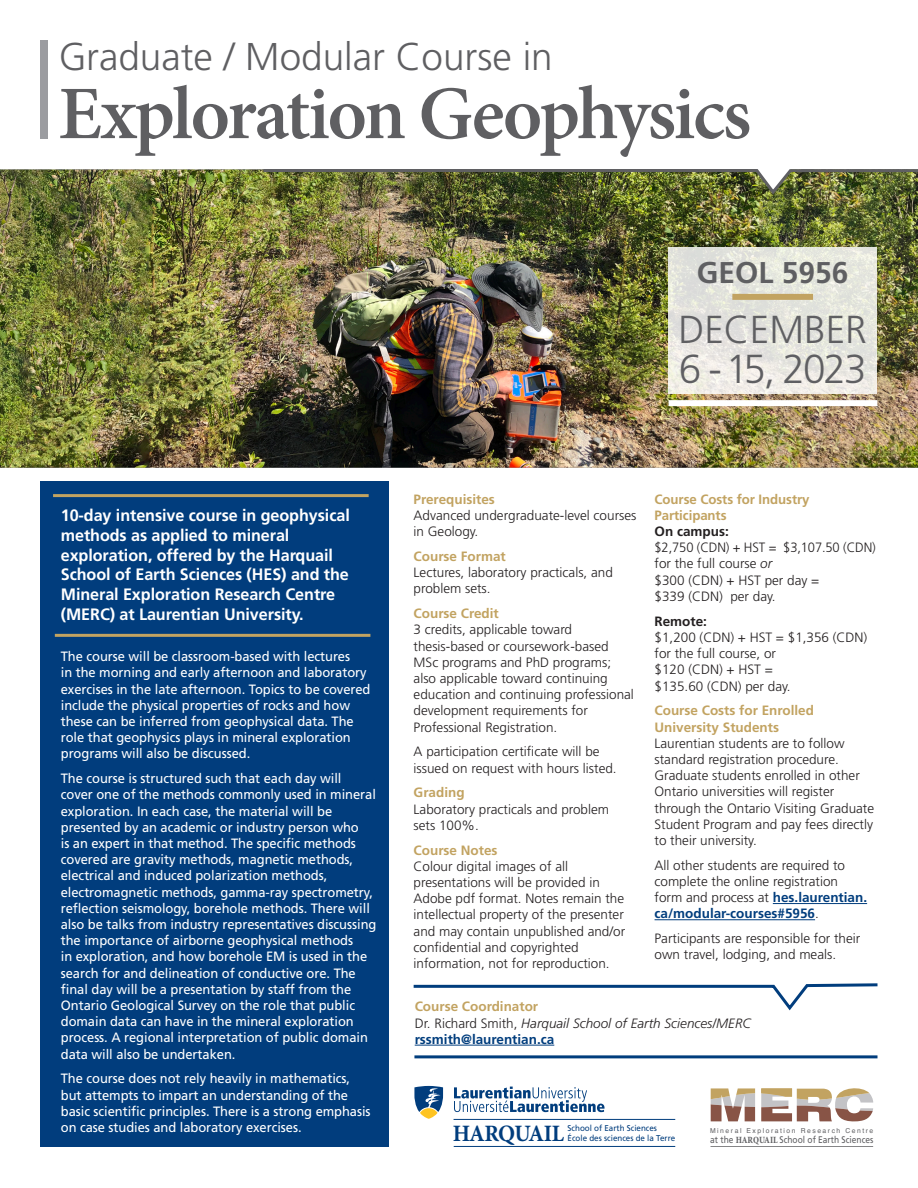
<style>
.page{position:relative;width:918px;height:1188px;background:#fff}
.page>*{position:absolute;margin:0;border:0;box-sizing:border-box;transform-origin:0 0}
.t1{font:600 75.6px "Minion Pro";letter-spacing:-.03em;color:#5f5f62}
.FirstPara_0p0{font:300 40.5px "Frutiger LT Std";letter-spacing:-.05em;color:#5f5f62}
.FirstPara_0p0-2{font:300 39px "Frutiger LT Std";color:#5f5f62}
.t2{font:300 38.7px "Frutiger LT Std";color:#5f5f62}
.FirstPara_0p0-3{font:700 30px "Frutiger LT Std";color:#5f5f62}
.t3{font:700 23.55px "Minion Pro";letter-spacing:-.035em;color:#013d7d;scale:.95 1}
.t4{font:700 16.5px/19.8px "Frutiger LT Std";letter-spacing:-.005em;color:#fff}
.t5{font:13.5px/16.2px "Frutiger LT Std";letter-spacing:-.005em;color:#fff;scale:.96 1}
.t6{font:300 13.5px/16.2px "Frutiger LT Std";color:#231f20}
.t7{font:300 13.5px/16.2px "Frutiger LT Std";color:#231f20;scale:.96 1}
.t8{font:italic 300 13.5px/16.2px "Frutiger LT Std";color:#231f20}
.t9{font:9.6px "Frutiger LT Std";color:#5f5f62;scale:.87 1}
.t10{font:8.4px "Frutiger LT Std";color:#013d7d;scale:.95 1}
.t11{font:6.75px "Helvetica";letter-spacing:.225em;color:#5f5f62}
.s1{font-weight:700;color:#c2a361}
.s2{font-weight:700}
.s3{font-style:italic}
.s4{font-weight:700;color:#013d7d}
.s5{font-weight:700;font-style:normal;color:#c2a361}
.s6{font-style:normal}
.s7{font-weight:700;font-style:normal;color:#013d7d}
.s8{font-family:"Minion Pro";font-weight:700;font-stretch:condensed}
</style>
<div class="page">
<img style="left:0;top:170px;width:918px;height:298px">
<div style="left:40px;top:482px;width:349px;height:666px;background:#013d7d"></div>
<svg style="left:761px;top:1088px;width:112px;height:34px"></svg>
<svg style="left:711px;top:1088px;width:44px;height:33px"></svg>
<hr style="left:711px;top:1146px;width:162px;height:1px;background:#5f5f62">
<hr style="left:773px;top:903px;width:94px;height:1px;background:#013d7d">
<hr style="left:655px;top:919px;width:160px;height:1px;background:#013d7d">
<svg style="left:413px;top:983px;width:465px;height:28px"></svg>
<hr style="left:414px;top:1055px;width:464px;height:3px;background:#013d7d">
<hr style="left:55px;top:634px;width:315px;height:3px;background:#c2a361">
<hr style="left:53px;top:494px;width:316px;height:3px;background:#c2a361">
<svg style="left:454px;top:1087px;width:151px;height:25px"></svg>
<svg style="left:420px;top:1108px;width:18px;height:11px"></svg>
<svg style="left:414px;top:1086px;width:29px;height:26px"></svg>
<hr style="left:454px;top:1119px;width:221px;height:1px;background:#013d7d">
<hr style="left:454px;top:1146px;width:221px;height:1px;background:#013d7d">
<svg style="left:669px;top:248px;width:208px;height:146px;background:#e7e7e0"></svg>
<div style="left:669px;top:400px;width:208px;height:6px;background:#fff"></div>
<div style="left:732px;top:294px;width:81px;height:6px;background:#c2a361"></div>
<hr style="left:415px;top:1045px;width:139px;height:1px;background:#013d7d">
<div style="left:40px;top:40px;width:8px;height:99px;background:#9b9ca0"></div>
<img style="left:261px;top:169px;width:657px;height:28px">
<h3 class="t2" style="left:58px;top:34px;width:496px">Graduate / Modular Course in</h3>
<h1 class="t1" style="left:58px;top:62px;width:695px">Exploration Geophysics</h1>
<p class="FirstPara_0p0-3" style="left:697px;top:255px;width:153px">GEOL 5956</p>
<p class="FirstPara_0p0-2" style="left:678px;top:307px;width:190px">DECEMBER</p>
<p class="FirstPara_0p0" style="left:679px;top:346px;width:189px">6 - 15, 2023</p>
<p class="t4" style="left:61px;top:505px;width:291px">10-day intensive course in geophysical methods as applied to mineral exploration, offered by the Harquail School of Earth Sciences (HES) and the Mineral Exploration Research Centre (MERC) at Laurentian University.</p>
<p class="t5" style="left:61px;top:648px;width:324px">The course will be classroom-based with lectures<br>in the morning and early afternoon and laboratory exercises in the late afternoon. Topics to be covered include the physical properties of rocks and how these can be inferred from geophysical data. The role that geophysics plays in mineral exploration programs will also be discussed.</p>
<p class="t5" style="left:61px;top:771px;width:330px">The course is structured such that each day will cover one of the methods commonly used in mineral exploration. In each case, the material will be presented by an academic or industry person who<br>is an expert in that method. The specific methods covered are gravity methods, magnetic methods, electrical and induced polarization methods, electromagnetic methods, gamma-ray spectrometry, reflection seismology, borehole methods. There will also be talks from industry representatives discussing the importance of airborne geophysical methods<br>in exploration, and how borehole EM is used in the search for and delineation of conductive ore. The final day will be a presentation by staff from the Ontario Geological Survey on the role that public domain data can have in the mineral exploration process. A regional interpretation of public domain data will also be undertaken.</p>
<p class="t5" style="left:61px;top:1071px;width:324px">The course does not rely heavily in mathematics, but attempts to impart an understanding of the basic scientific principles. There is a strong emphasis on case studies and laboratory exercises.</p>
<p class="t6" style="left:414px;top:491px;width:224px"><span class="s1">Prerequisites<br></span>Advanced undergraduate-level courses in Geology.</p>
<p class="t6" style="left:414px;top:548px;width:201px"><span class="s1">Course Format<br></span>Lectures, laboratory practicals, and problem sets.</p>
<p class="t6" style="left:414px;top:606px;width:222px"><span class="s1">Course Credit<br></span>3 credits, applicable toward thesis-based or coursework-based<br>MSc programs and PhD programs; also applicable toward continuing education and continuing professional development requirements for<br>Professional Registration.</p>
<p class="t6" style="left:414px;top:744px;width:205px">A participation certificate will be issued on request with hours listed.</p>
<p class="t6" style="left:414px;top:785px;width:197px"><span class="s1">Grading<br></span>Laboratory practicals and problem sets 100%.</p>
<p class="t6" style="left:414px;top:842px;width:213px"><span class="s1">Course Notes<br></span>Colour digital images of all presentations will be provided in<br>Adobe pdf format. Notes remain the intellectual property of the presenter and may contain unpublished and/or confidential and copyrighted information, not for reproduction.</p>
<p class="t7" style="left:655px;top:491px;width:232px"><span class="s1">Course Costs for Industry<br>Participants<br></span><span class="s2">On campus:<br></span>$2,750 (CDN) + HST = $3,107.50 (CDN) for the full course <span class="s3">or<br></span>$300 (CDN) + HST per day =<br>$339 (CDN) per day.</p>
<p class="t6" style="left:655px;top:613px;width:214px"><span class="s2">Remote:<br></span>$1,200 (CDN) + HST = $1,356 (CDN) for the full course, or<br>$120 (CDN) + HST =<br>$135.60 (CDN) per day.</p>
<p class="t6" style="left:655px;top:703px;width:221px"><span class="s1">Course Costs for Enrolled<br>University Students<br></span>Laurentian students are to follow standard registration procedure.<br>Graduate students enrolled in other<br>Ontario universities will register through the Ontario Visiting Graduate<br>Student Program and pay fees directly to their university.</p>
<p class="t6" style="left:655px;top:857px;width:214px">All other students are required to complete the online registration form and process at <span class="s4">hes.laurentian. ca/modular-courses#5956</span>.</p>
<p class="t6" style="left:655px;top:931px;width:207px">Participants are responsible for their own travel, lodging, and meals.</p>
<p class="t8" style="left:415px;top:999px;width:338px"><span class="s5">Course Coordinator<br></span><span class="s6">Dr. Richard Smith,</span> Harquail School of Earth Sciences/MERC <span class="s7">rssmith@laurentian.ca</span></p>
<p class="t10" style="left:568px;top:1124px;width:96px">School of Earth Sciences</p>
<p class="t3" style="left:453px;top:1117px;width:119px">HARQUAIL</p>
<p class="t10" style="left:568px;top:1133px;width:115px">École des sciences de la Terre</p>
<p class="t11" style="left:710px;top:1125px;width:165px">Mineral Exploration Research Centre</p>
<p class="t9" style="left:710px;top:1134px;width:189px">at the <span class="s8">HARQUAIL</span> School of Earth Sciences</p>
</div>
